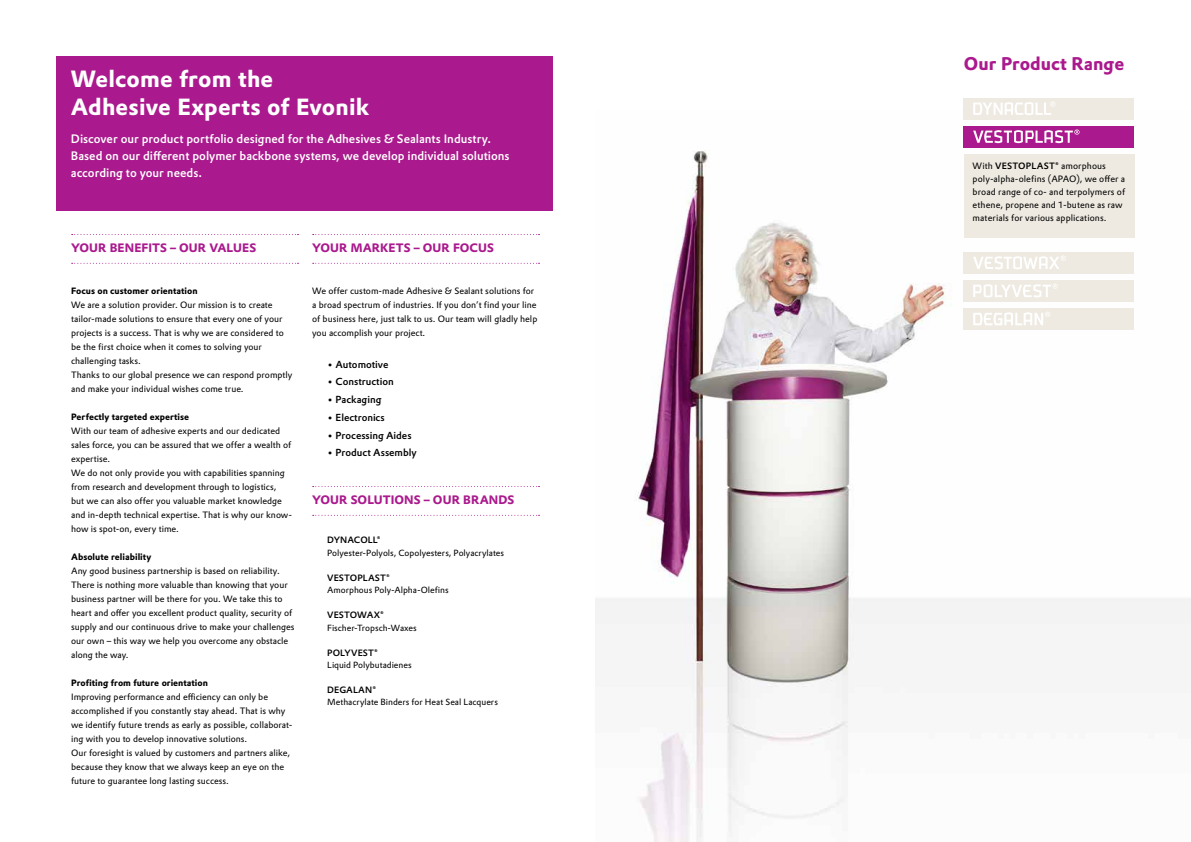
<style>
.page{position:relative;width:1191px;height:842px;background:#fff}
.page>*{position:absolute;margin:0;border:0;box-sizing:border-box;transform-origin:0 0}
.t1{font:700 23px/28px "Evonik Prokyon";letter-spacing:.005em;color:#fff}
.t2{font:700 18px "Evonik Prokyon";color:#aa198d}
.t3{font:500 12px/17px "Evonik Prokyon";letter-spacing:-.005em;color:#fff}
.t4{font:700 12px "Evonik Prokyon";letter-spacing:.005em;color:#aa198d}
.t5{font:500 10px "Evonik Prokyon";letter-spacing:-.005em;color:#000}
.t6{font:9px/14px "Evonik Prokyon";color:#000}
.t7{font:700 9px "Evonik Prokyon";color:#000}
.t8{font:500 9px "Evonik Prokyon";letter-spacing:.005em;color:#000}
.t9{font:8.8px "Evonik Prokyon";color:#000}
.s1{font-weight:500}
</style>
<div class="page">
<img style="left:595px;top:119px;width:596px;height:723px">
<div style="left:964px;top:154px;width:170px;height:84px;background:#eeeae1"></div>
<svg style="left:72px;top:234px;width:226px;height:1px"></svg>
<svg style="left:72px;top:263px;width:226px;height:1px"></svg>
<svg style="left:313px;top:234px;width:226px;height:1px"></svg>
<svg style="left:313px;top:263px;width:226px;height:1px"></svg>
<svg style="left:313px;top:486px;width:226px;height:1px"></svg>
<svg style="left:313px;top:515px;width:226px;height:1px"></svg>
<div style="left:57px;top:56px;width:496px;height:154px;background:#aa198d"></div>
<div style="left:963px;top:98px;width:171px;height:21px;background:#eeeae1"></div>
<div style="left:963px;top:126px;width:171px;height:21px;background:#aa198d"></div>
<div style="left:963px;top:252px;width:171px;height:21px;background:#eeeae1"></div>
<div style="left:963px;top:280px;width:171px;height:21px;background:#eeeae1"></div>
<div style="left:963px;top:308px;width:171px;height:21px;background:#eeeae1"></div>
<svg style="left:973px;top:312px;width:77px;height:13px"></svg>
<svg style="left:973px;top:283px;width:84px;height:14px"></svg>
<svg style="left:973px;top:256px;width:93px;height:13px"></svg>
<svg style="left:973px;top:129px;width:106px;height:14px"></svg>
<svg style="left:973px;top:101px;width:82px;height:14px"></svg>
<h1 class="t1" style="left:71px;top:63px;width:300px">Welcome from the<br>Adhesive Experts of Evonik</h1>
<h3 class="t3" style="left:71px;top:130px;width:440px">Discover our product portfolio designed for the Adhesives &amp; Sealants Industry.<br>Based on our different polymer backbone systems, we develop individual solutions according to your needs.</h3>
<h3 class="t4" style="left:71px;top:238px;width:187px">YOUR BENEFITS – OUR VALUES</h3>
<p class="t7" style="left:71px;top:284px;width:128px">Focus on customer orientation</p>
<p class="t6" style="left:71px;top:297px;width:223px">We are a solution provider. Our mission is to create tailor-made solutions to ensure that every one of your projects is a success. That is why we are considered to be the first choice when it comes to solving your challenging tasks.<br>Thanks to our global presence we can respond promptly and make your individual wishes come true.</p>
<p class="t7" style="left:71px;top:410px;width:120px">Perfectly targeted expertise</p>
<p class="t6" style="left:71px;top:423px;width:222px">With our team of adhesive experts and our dedicated sales force, you can be assured that we offer a wealth of expertise.<br>We do not only provide you with capabilities spanning from research and development through to logistics,<br>but we can also offer you valuable market knowledge and in-depth technical expertise. That is why our know&shy;how is spot-on, every time.</p>
<p class="t7" style="left:71px;top:550px;width:82px">Absolute reliability</p>
<p class="t6" style="left:71px;top:563px;width:225px">Any good business partnership is based on reliability.<br>There is nothing more valuable than knowing that your business partner will be there for you. We take this to heart and offer you excellent product quality, security of supply and our continuous drive to make your challenges our own – this way we help you overcome any obstacle along the way.</p>
<p class="t7" style="left:71px;top:676px;width:138px">Profiting from future orientation</p>
<p class="t6" style="left:71px;top:689px;width:223px">Improving performance and efficiency can only be accomplished if you constantly stay ahead. That is why we identify future trends as early as possible, collaborat&shy;ing with you to develop innovative solutions.<br>Our foresight is valued by customers and partners alike, because they know that we always keep an eye on the future to guarantee long lasting success.</p>
<h3 class="t4" style="left:312px;top:238px;width:183px">YOUR MARKETS – OUR FOCUS</h3>
<p class="t6" style="left:312px;top:283px;width:227px">We offer custom-made Adhesive &amp; Sealant solutions for a broad spectrum of industries. If you don’t find your line of business here, just talk to us. Our team will gladly help you accomplish your project.</p>
<p class="t5" style="left:327px;top:356px;width:63px">• Automotive</p>
<p class="t5" style="left:327px;top:374px;width:68px">• Construction</p>
<p class="t5" style="left:327px;top:392px;width:56px">• Packaging</p>
<p class="t5" style="left:327px;top:409px;width:59px">• Electronics</p>
<p class="t5" style="left:327px;top:427px;width:86px">• Processing Aides</p>
<p class="t5" style="left:327px;top:445px;width:91px">• Product Assembly</p>
<h3 class="t4" style="left:312px;top:490px;width:204px">YOUR SOLUTIONS – OUR BRANDS</h3>
<p class="t8" style="left:327px;top:533px;width:55px">DYNACOLL®</p>
<p class="t9" style="left:327px;top:546px;width:178px">Polyester-Polyols, Copolyesters, Polyacrylates</p>
<p class="t8" style="left:327px;top:570px;width:64px">VESTOPLAST®</p>
<p class="t9" style="left:327px;top:583px;width:123px">Amorphous Poly-Alpha-Olefins</p>
<p class="t8" style="left:327px;top:608px;width:58px">VESTOWAX®</p>
<p class="t9" style="left:327px;top:621px;width:91px">Fischer-Tropsch-Waxes</p>
<p class="t8" style="left:327px;top:645px;width:52px">POLYVEST®</p>
<p class="t9" style="left:327px;top:658px;width:86px">Liquid Polybutadienes</p>
<p class="t8" style="left:327px;top:682px;width:50px">DEGALAN®</p>
<p class="t9" style="left:327px;top:695px;width:172px">Methacrylate Binders for Heat Seal Lacquers</p>
<h2 class="t2" style="left:963px;top:49px;width:162px">Our Product Range</h2>
<p class="t6" style="left:972px;top:159px;width:154px;line-height:13px">With <span class="s1">VESTOPLAST®</span> amorphous poly-alpha-olefins (APAO), we offer a broad range of co- and terpolymers of ethene, propene and 1-butene as raw materials for various applications.</p>
</div>
